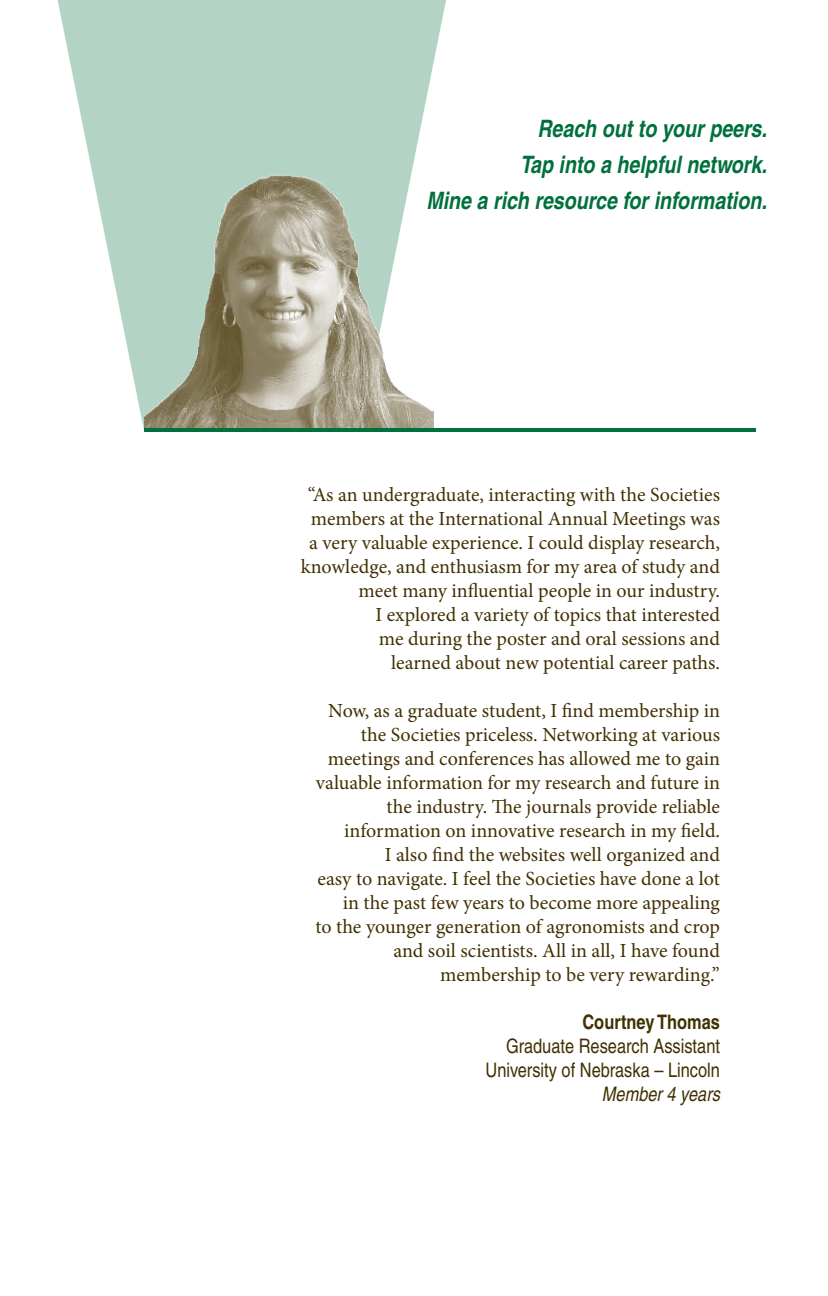
<style>
.page{position:relative;width:828px;height:1296px;background:#fff}
.page>*{position:absolute;margin:0;border:0;box-sizing:border-box;transform-origin:0 0}
.t1{font:italic 700 condensed 24px/36px "Helvetica";color:#00703c;text-align:right}
.t2{font:20px/24px "Minion Pro";color:#413000;text-align:right}
.t3{font:condensed 20px/24px "Helvetica";color:#413000;text-align:right}
.t4{font:700 condensed 20px "Helvetica";color:#413000}
.t5{font:italic condensed 20px "Helvetica";color:#413000}
</style>
<div class="page">
<svg style="left:57px;top:0;width:389px;height:430px;fill:#b3d4c4"></svg>
<img style="left:144px;top:138px;width:290px;height:290px">
<hr style="left:144px;top:428px;width:612px;height:4px;background:#00703c">
<p class="t1" style="left:426px;top:110px;width:342px">Reach out to your peers.<br>Tap into a helpful network.<br>Mine a rich resource for information.</p>
<p class="t2" style="left:301px;top:482px;width:421px">“As an undergraduate, interacting with the Societies members at the International Annual Meetings was a very valuable experience. I could display research, knowledge, and enthusiasm for my area of study and meet many influential people in our industry.<br>I explored a variety of topics that interested<br>me during the poster and oral sessions and<br>learned about new potential career paths.</p>
<p class="t2" style="left:315px;top:698px;width:406px">Now, as a graduate student, I find membership in the Societies priceless. Networking at various meetings and conferences has allowed me to gain valuable information for my research and future in the industry. The journals provide reliable information on innovative research in my field.<br>I also find the websites well organized and<br>easy to navigate. I feel the Societies have done a lot in the past few years to become more appealing<br>to the younger generation of agronomists and crop and soil scientists. All in all, I have found membership to be very rewarding.”</p>
<p class="t4" style="left:582px;top:1009px;width:139px">Courtney Thomas</p>
<p class="t3" style="left:486px;top:1033px;width:236px">Graduate Research Assistant<br>University of Nebraska – Lincoln</p>
<p class="t5" style="left:602px;top:1082px;width:120px">Member 4 years</p>
</div>
